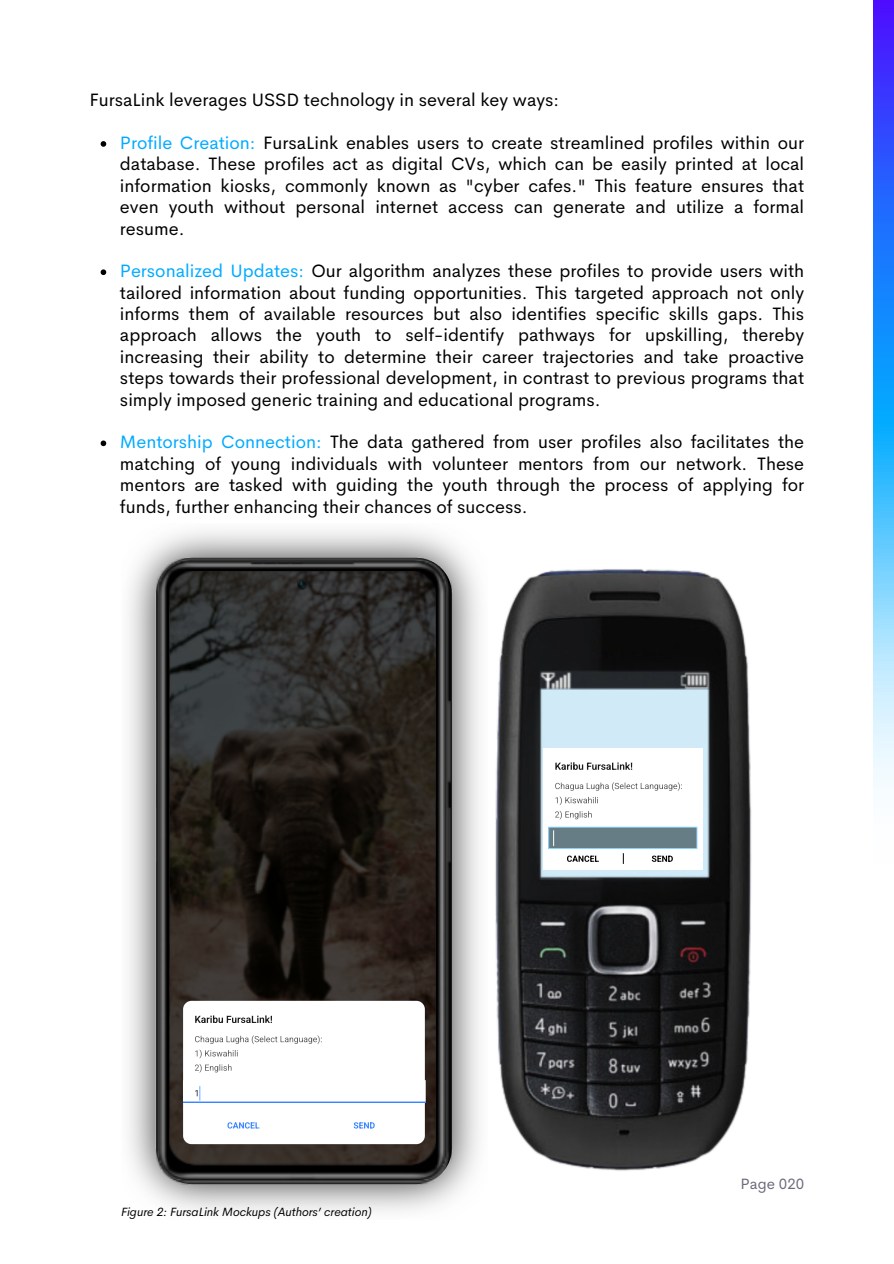
<style>
.page{position:relative;width:894px;height:1264px;background:#fff}
.page>*{position:absolute;margin:0;border:0;box-sizing:border-box;transform-origin:0 0}
.t1{font:18px/21.3px "Cerebri Sans";color:#000;text-align:justify}
.t2{font:15px "Cerebri Sans";color:#6f6a7b}
.t3{font:italic 12px "Cerebri Sans";color:#000}
.s1{color:#00abff}
</style>
<div class="page">
<svg style="left:873px;top:0;width:20px;height:786px;background:#5399ff"></svg>
<svg style="left:101px;top:141px;width:5px;height:6px"></svg>
<svg style="left:101px;top:269px;width:5px;height:6px"></svg>
<svg style="left:101px;top:440px;width:5px;height:6px"></svg>
<img style="left:129px;top:530px;width:335px;height:682px">
<svg style="left:157px;top:558px;width:14px;height:626px;background:#3a3939"></svg>
<svg style="left:171px;top:558px;width:581px;height:626px"></svg>
<div style="left:543px;top:747px;width:159px;height:122px;background:#fff"></div>
<svg style="left:555px;top:762px;width:77px;height:7px"></svg>
<svg style="left:555px;top:782px;width:125px;height:37px"></svg>
<div style="left:548px;top:827px;width:148px;height:21px;background:#677d85"></div>
<div style="left:548px;top:826px;width:149px;height:23px;border:1px solid #8ed9fe"></div>
<svg style="left:553px;top:830px;width:1px;height:16px"></svg>
<svg style="left:567px;top:855px;width:31px;height:6px"></svg>
<svg style="left:651px;top:855px;width:21px;height:6px"></svg>
<div style="left:543px;top:700px;width:140px;height:39px;background:#d0eaf7"></div>
<h1 class="t1" style="left:89px;top:89px;width:471px">FursaLink leverages USSD technology in several key ways:</h1>
<p class="t1" style="left:120px;top:132px;width:685px"><span class="s1">Profile Creation:</span> FursaLink enables users to create streamlined profiles within our database. These profiles act as digital CVs, which can be easily printed at local information kiosks, commonly known as "cyber cafes." This feature ensures that even youth without personal internet access can generate and utilize a formal resume.</p>
<p class="t1" style="left:120px;top:260px;width:685px"><span class="s1">Personalized Updates:</span> Our algorithm analyzes these profiles to provide users with tailored information about funding opportunities. This targeted approach not only informs them of available resources but also identifies specific skills gaps. This approach allows the youth to self-identify pathways for upskilling, thereby increasing their ability to determine their career trajectories and take proactive steps towards their professional development, in contrast to previous programs that simply imposed generic training and educational programs.</p>
<p class="t1" style="left:120px;top:431px;width:685px"><span class="s1">Mentorship Connection:</span> The data gathered from user profiles also facilitates the matching of young individuals with volunteer mentors from our network. These mentors are tasked with guiding the youth through the process of applying for funds, further enhancing their chances of success.</p>
<p class="t3" style="left:121px;top:1204px;width:252px">Figure 2: FursaLink Mockups (Authors’ creation)</p>
<h2 class="t2" style="left:740px;top:1174px;width:65px">Page 020</h2>
</div>
